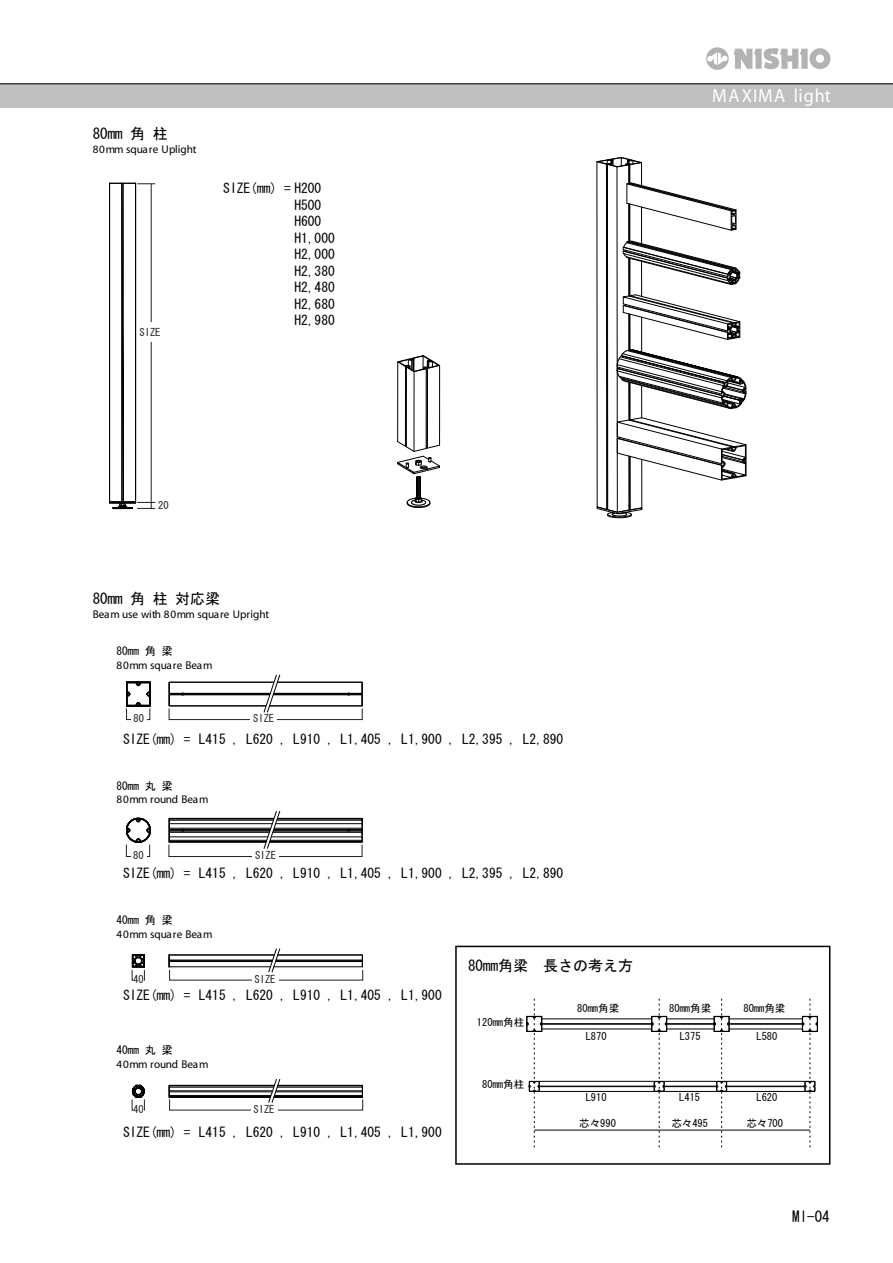
<style>
.page{position:relative;width:893px;height:1263px;background:#fff}
.page>*{position:absolute;margin:0;border:0;box-sizing:border-box;transform-origin:0 0}
.t1{font:19.2px "Myriad";letter-spacing:.045em;color:#fff;scale:.95 1}
.t2{font:15px "MS Gothic";color:#000}
.t3{font:13.5px/16.5px "MS Gothic";color:#000}
.t4{font:11.25px "Myriad";letter-spacing:-.005em;color:#000}
.t5{font:11.25px "MS Gothic";color:#000}
.t6{font:10.5px "MS Gothic";color:#000}
.t7{font:10.5px "MS Gothic";color:#231f20}
</style>
<div class="page">
<div style="left:0;top:84px;width:893px;height:24px;background:#bfbfbf"></div>
<hr style="left:0;top:84px;width:893px;height:1px;background:#000">
<svg style="left:706px;top:47px;width:124px;height:23px"></svg>
<svg style="left:109px;top:183px;width:46px;height:327px"></svg>
<div style="left:126px;top:708px;width:24px;height:12px;border:1px solid #231f20"></div>
<div style="left:169px;top:708px;width:193px;height:12px;border:1px solid #231f20"></div>
<div style="left:126px;top:844px;width:24px;height:13px;border:1px solid #231f20"></div>
<div style="left:169px;top:844px;width:193px;height:13px;border:1px solid #231f20"></div>
<div style="left:132px;top:970px;width:13px;height:10px;border:1px solid #231f20"></div>
<div style="left:132px;top:1099px;width:13px;height:11px;border:1px solid #231f20"></div>
<svg style="left:596px;top:157px;width:151px;height:361px"></svg>
<svg style="left:397px;top:355px;width:43px;height:153px"></svg>
<hr style="left:534px;top:1130px;width:276px;height:1px;background:#000">
<hr style="left:539px;top:1086px;width:115px;height:1px;background:#000">
<hr style="left:539px;top:1081px;width:115px;height:1px;background:#000">
<hr style="left:539px;top:1091px;width:115px;height:1px;background:#000">
<hr style="left:664px;top:1086px;width:53px;height:1px;background:#000">
<hr style="left:664px;top:1081px;width:53px;height:1px;background:#000">
<hr style="left:664px;top:1091px;width:53px;height:1px;background:#000">
<hr style="left:727px;top:1086px;width:78px;height:1px;background:#000">
<hr style="left:727px;top:1081px;width:78px;height:1px;background:#000">
<hr style="left:727px;top:1091px;width:78px;height:1px;background:#000">
<hr style="left:729px;top:1029px;width:73px;height:1px;background:#000">
<hr style="left:542px;top:1029px;width:110px;height:1px;background:#000">
<hr style="left:667px;top:1029px;width:47px;height:1px;background:#000">
<hr style="left:542px;top:1019px;width:110px;height:1px;background:#000">
<hr style="left:667px;top:1019px;width:47px;height:1px;background:#000">
<hr style="left:729px;top:1019px;width:73px;height:1px;background:#000">
<hr style="left:729px;top:1023px;width:73px;height:1px;background:#000">
<hr style="left:666px;top:1024px;width:48px;height:1px;background:#000">
<hr style="left:666px;top:1023px;width:48px;height:1px;background:#000">
<hr style="left:542px;top:1024px;width:110px;height:1px;background:#000">
<hr style="left:729px;top:1024px;width:73px;height:1px;background:#000">
<hr style="left:542px;top:1023px;width:110px;height:1px;background:#000">
<svg style="left:802px;top:999px;width:16px;height:149px"></svg>
<svg style="left:714px;top:999px;width:16px;height:149px"></svg>
<svg style="left:651px;top:999px;width:16px;height:149px"></svg>
<svg style="left:526px;top:999px;width:16px;height:149px"></svg>
<div style="left:455px;top:946px;width:375px;height:219px;border:2px solid #000"></div>
<div style="left:148px;top:323px;width:6px;height:19px;background:#fff"></div>
<div style="left:131px;top:717px;width:15px;height:5px;background:#fff"></div>
<div style="left:251px;top:717px;width:26px;height:5px;background:#fff"></div>
<div style="left:131px;top:854px;width:15px;height:5px;background:#fff"></div>
<div style="left:252px;top:854px;width:27px;height:5px;background:#fff"></div>
<div style="left:133px;top:978px;width:11px;height:5px;background:#fff"></div>
<div style="left:133px;top:1108px;width:11px;height:5px;background:#fff"></div>
<svg style="left:126px;top:682px;width:25px;height:24px"></svg>
<div style="left:126px;top:682px;width:12px;height:11px;border:1px solid #000"></div>
<svg style="left:169px;top:674px;width:194px;height:39px"></svg>
<svg style="left:126px;top:818px;width:25px;height:25px"></svg>
<svg style="left:169px;top:811px;width:194px;height:38px"></svg>
<svg style="left:132px;top:955px;width:13px;height:12px"></svg>
<svg style="left:169px;top:948px;width:194px;height:24px"></svg>
<svg style="left:131px;top:1085px;width:14px;height:12px"></svg>
<svg style="left:169px;top:1079px;width:194px;height:24px"></svg>
<p class="t2" style="left:93px;top:126px;width:76px">80mm 角柱</p>
<p class="t4" style="left:93px;top:143px;width:105px">80mm square Uplight</p>
<p class="t7" style="left:140px;top:327px;width:22px">SIZE</p>
<p class="t3" style="left:294px;top:180px;width:42px;text-indent:-71px">SIZE(mm) = H200<br>H500<br>H600<br>H1,000<br>H2,000<br>H2,380<br>H2,480<br>H2,680<br>H2,980</p>
<h1 class="t1" style="left:712px;top:86px;width:126px">MAXIMA light</h1>
<p class="t7" style="left:158px;top:500px;width:12px">20</p>
<p class="t2" style="left:93px;top:591px;width:129px">80mm 角柱対応梁</p>
<p class="t4" style="left:93px;top:608px;width:178px">Beam use with 80mm square Upright</p>
<p class="t5" style="left:117px;top:646px;width:58px">80mm 角梁</p>
<p class="t4" style="left:117px;top:660px;width:97px">80mm square Beam</p>
<p class="t7" style="left:133px;top:713px;width:12px">80</p>
<p class="t7" style="left:253px;top:713px;width:22px">SIZE</p>
<p class="t3" style="left:123px;top:731px;width:442px">SIZE(mm) = L415 , L620 , L910 , L1,405 , L1,900 , L2,395 , L2,890</p>
<p class="t5" style="left:117px;top:780px;width:58px">80mm 丸梁</p>
<p class="t4" style="left:117px;top:794px;width:93px">80mm round Beam</p>
<p class="t7" style="left:133px;top:850px;width:12px">80</p>
<p class="t7" style="left:255px;top:850px;width:22px">SIZE</p>
<p class="t3" style="left:123px;top:864px;width:442px">SIZE(mm) = L415 , L620 , L910 , L1,405 , L1,900 , L2,395 , L2,890</p>
<p class="t5" style="left:117px;top:914px;width:58px">40mm 角梁</p>
<p class="t4" style="left:117px;top:928px;width:97px">40mm square Beam</p>
<p class="t7" style="left:133px;top:974px;width:12px">40</p>
<p class="t7" style="left:254px;top:974px;width:22px">SIZE</p>
<p class="t3" style="left:123px;top:987px;width:320px">SIZE(mm) = L415 , L620 , L910 , L1,405 , L1,900</p>
<p class="t5" style="left:117px;top:1044px;width:58px">40mm 丸梁</p>
<p class="t4" style="left:117px;top:1058px;width:93px">40mm round Beam</p>
<p class="t2" style="left:468px;top:958px;width:166px">80mm角梁 長さの考え方</p>
<p class="t6" style="left:477px;top:1017px;width:49px">120mm角柱</p>
<p class="t6" style="left:482px;top:1079px;width:43px">80mm角柱</p>
<p class="t6" style="left:577px;top:1002px;width:43px">80mm角梁</p>
<p class="t6" style="left:586px;top:1031px;width:22px">L870</p>
<p class="t6" style="left:669px;top:1002px;width:43px">80mm角梁</p>
<p class="t6" style="left:743px;top:1002px;width:43px">80mm角梁</p>
<p class="t6" style="left:680px;top:1031px;width:22px">L375</p>
<p class="t6" style="left:756px;top:1031px;width:22px">L580</p>
<p class="t7" style="left:133px;top:1104px;width:12px">40</p>
<p class="t7" style="left:254px;top:1104px;width:22px">SIZE</p>
<p class="t3" style="left:123px;top:1123px;width:320px">SIZE(mm) = L415 , L620 , L910 , L1,405 , L1,900</p>
<p class="t6" style="left:586px;top:1092px;width:22px">L910</p>
<p class="t6" style="left:679px;top:1092px;width:22px">L415</p>
<p class="t6" style="left:756px;top:1092px;width:22px">L620</p>
<p class="t6" style="left:579px;top:1118px;width:38px">芯々990</p>
<p class="t6" style="left:671px;top:1118px;width:38px">芯々495</p>
<p class="t6" style="left:746px;top:1118px;width:38px">芯々700</p>
<p class="t2" style="left:792px;top:1209px;width:39px">Ml-04</p>
</div>
